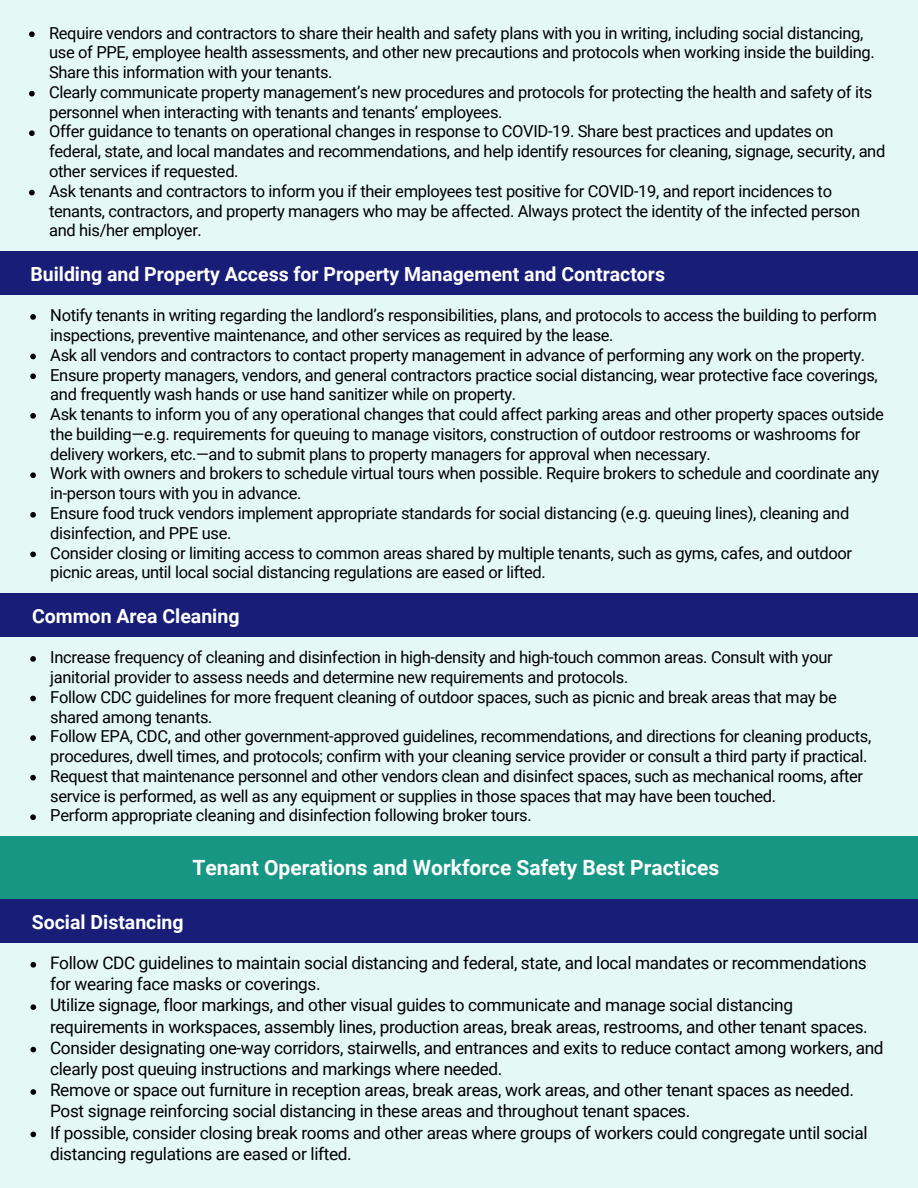
<style>
.page{position:relative;width:918px;height:1188px;background:#e4f8f5}
.page>*{position:absolute;margin:0;border:0;box-sizing:border-box;transform-origin:0 0}
.t1{font:700 21px "Roboto";color:#fff}
.t2{font:700 19.5px "Roboto";color:#fff}
.t3{font:17.25px/21.1px "Roboto";letter-spacing:-.02em;color:#000}
.t4{font:16.5px/19.8px "Roboto";letter-spacing:-.02em;color:#000}
</style>
<div class="page">
<svg style="left:29px;top:31px;width:6px;height:6px"></svg>
<svg style="left:29px;top:91px;width:6px;height:5px"></svg>
<svg style="left:29px;top:130px;width:6px;height:6px"></svg>
<svg style="left:29px;top:190px;width:6px;height:5px"></svg>
<svg style="left:30px;top:656px;width:6px;height:6px"></svg>
<svg style="left:30px;top:696px;width:6px;height:5px"></svg>
<svg style="left:30px;top:735px;width:6px;height:6px"></svg>
<svg style="left:30px;top:775px;width:6px;height:5px"></svg>
<svg style="left:30px;top:814px;width:6px;height:6px"></svg>
<div style="left:0;top:593px;width:918px;height:44px;background:#181e77"></div>
<div style="left:0;top:251px;width:918px;height:44px;background:#181e77"></div>
<svg style="left:30px;top:314px;width:6px;height:6px"></svg>
<svg style="left:30px;top:354px;width:6px;height:5px"></svg>
<svg style="left:30px;top:373px;width:6px;height:6px"></svg>
<svg style="left:30px;top:413px;width:6px;height:6px"></svg>
<svg style="left:30px;top:472px;width:6px;height:6px"></svg>
<svg style="left:30px;top:512px;width:6px;height:6px"></svg>
<svg style="left:30px;top:552px;width:6px;height:5px"></svg>
<div style="left:0;top:836px;width:918px;height:63px;background:#169683"></div>
<div style="left:0;top:899px;width:918px;height:44px;background:#181e77"></div>
<svg style="left:30px;top:962px;width:6px;height:6px"></svg>
<svg style="left:30px;top:1004px;width:6px;height:6px"></svg>
<svg style="left:30px;top:1047px;width:6px;height:5px"></svg>
<svg style="left:30px;top:1089px;width:6px;height:6px"></svg>
<svg style="left:30px;top:1132px;width:6px;height:5px"></svg>
<p class="t4" style="left:49px;top:23px;width:838px">Require vendors and contractors to share their health and safety plans with you in writing, including social distancing, use of PPE, employee health assessments, and other new precautions and protocols when working inside the building.<br>Share this information with your tenants.<br>Clearly communicate property management’s new procedures and protocols for protecting the health and safety of its personnel when interacting with tenants and tenants’ employees.<br>Offer guidance to tenants on operational changes in response to COVID-19. Share best practices and updates on federal, state, and local mandates and recommendations, and help identify resources for cleaning, signage, security, and other services if requested.<br>Ask tenants and contractors to inform you if their employees test positive for COVID-19, and report incidences to tenants, contractors, and property managers who may be affected. Always protect the identity of the infected person and his/her employer.</p>
<p class="t2" style="left:30px;top:263px;width:636px">Building and Property Access for Property Management and Contractors</p>
<p class="t4" style="left:50px;top:306px;width:835px">Notify tenants in writing regarding the landlord’s responsibilities, plans, and protocols to access the building to perform inspections, preventive maintenance, and other services as required by the lease.<br>Ask all vendors and contractors to contact property management in advance of performing any work on the property.<br>Ensure property managers, vendors, and general contractors practice social distancing, wear protective face coverings, and frequently wash hands or use hand sanitizer while on property.<br>Ask tenants to inform you of any operational changes that could affect parking areas and other property spaces outside the building—e.g. requirements for queuing to manage visitors, construction of outdoor restrooms or washrooms for delivery workers, etc.—and to submit plans to property managers for approval when necessary.<br>Work with owners and brokers to schedule virtual tours when possible. Require brokers to schedule and coordinate any in-person tours with you in advance.<br>Ensure food truck vendors implement appropriate standards for social distancing (e.g. queuing lines), cleaning and disinfection, and PPE use.<br>Consider closing or limiting access to common areas shared by multiple tenants, such as gyms, cafes, and outdoor picnic areas, until local social distancing regulations are eased or lifted.</p>
<p class="t2" style="left:32px;top:605px;width:209px">Common Area Cleaning</p>
<p class="t4" style="left:50px;top:648px;width:823px">Increase frequency of cleaning and disinfection in high-density and high-touch common areas. Consult with your janitorial provider to assess needs and determine new requirements and protocols.<br>Follow CDC guidelines for more frequent cleaning of outdoor spaces, such as picnic and break areas that may be shared among tenants.<br>Follow EPA, CDC, and other government-approved guidelines, recommendations, and directions for cleaning products, procedures, dwell times, and protocols; confirm with your cleaning service provider or consult a third party if practical.<br>Request that maintenance personnel and other vendors clean and disinfect spaces, such as mechanical rooms, after service is performed, as well as any equipment or supplies in those spaces that may have been touched.<br>Perform appropriate cleaning and disinfection following broker tours.</p>
<p class="t1" style="left:193px;top:855px;width:528px">Tenant Operations and Workforce Safety Best Practices</p>
<p class="t2" style="left:32px;top:911px;width:153px">Social Distancing</p>
<p class="t3" style="left:50px;top:953px;width:835px">Follow CDC guidelines to maintain social distancing and federal, state, and local mandates or recommendations for wearing face masks or coverings.<br>Utilize signage, floor markings, and other visual guides to communicate and manage social distancing requirements in workspaces, assembly lines, production areas, break areas, restrooms, and other tenant spaces.<br>Consider designating one-way corridors, stairwells, and entrances and exits to reduce contact among workers, and clearly post queuing instructions and markings where needed.<br>Remove or space out furniture in reception areas, break areas, work areas, and other tenant spaces as needed.<br>Post signage reinforcing social distancing in these areas and throughout tenant spaces.<br>If possible, consider closing break rooms and other areas where groups of workers could congregate until social distancing regulations are eased or lifted.</p>
</div>
